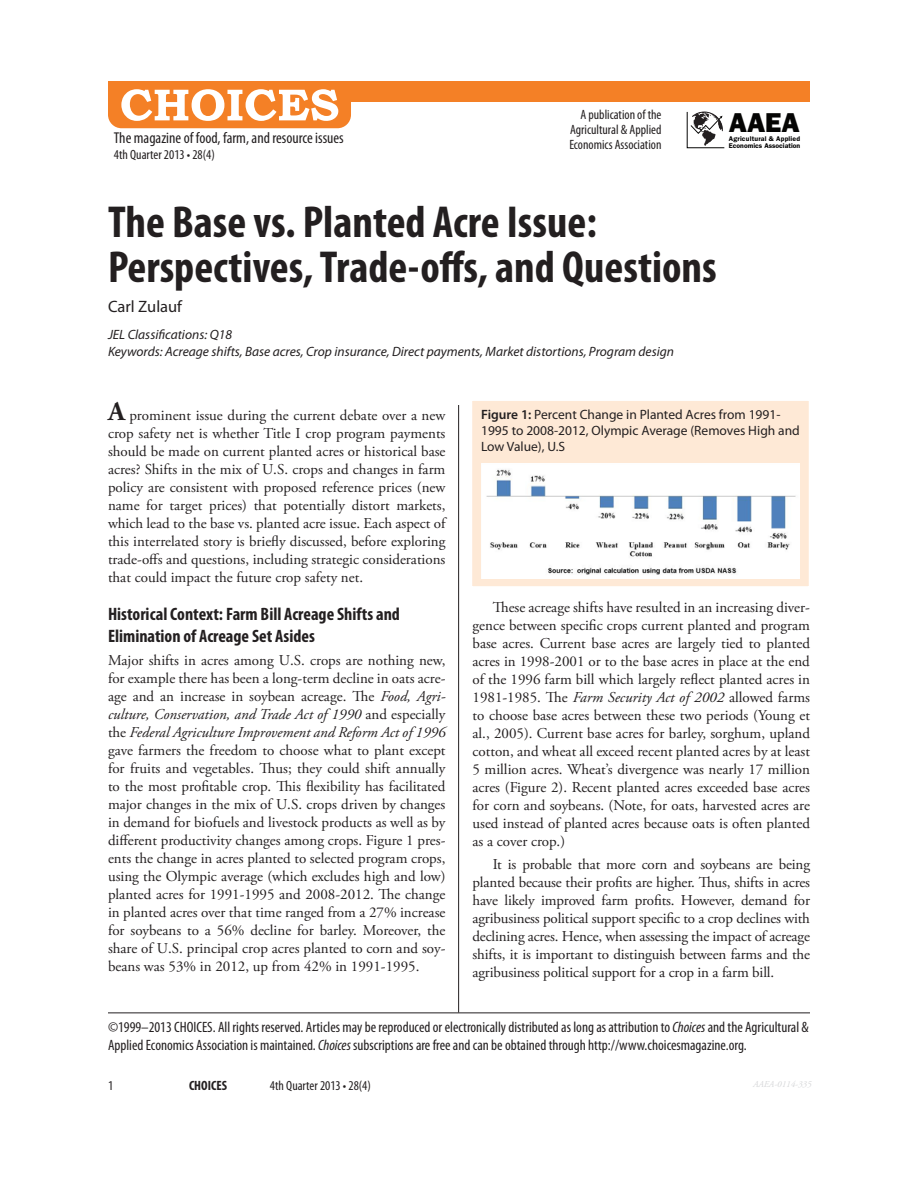
<style>
.page{position:relative;width:918px;height:1188px;background:#fff}
.page>*{position:absolute;margin:0;border:0;box-sizing:border-box;transform-origin:0 0}
.t1{font:700 condensed 45px/45px "Myriad Pro";color:#231f20}
.t2{font:800 27.45px "Franklin Gothic";color:#050504}
.Header_-_sub_1{font:700 condensed 18px/21.6px "Myriad Pro";color:#231f20}
.Article_author{font:16.5px "Myriad Pro";color:#231f20}
.t3{font:condensed 15.75px "Myriad Pro";color:#231f20}
.Body_-_1st_paragraph{font:15px/18px "Adobe Garamond Pro";color:#231f20;text-align:justify}
.Body{font:15px/18px "Adobe Garamond Pro";letter-spacing:-.01em;color:#231f20;text-align:justify}
.t4{font:condensed 15px/18px "Myriad Pro";color:#231f20}
.Classification{font:italic 13.5px/16.2px "Myriad Pro";color:#231f20}
.Figure{font:13.5px/16.2px "Myriad Pro";color:#231f20}
.TOC_-_sub_1{font:condensed 13.5px/15px "Myriad Pro";color:#231f20;text-align:justify}
.TOC_-_sub_1-2{font:700 condensed 13.5px "Myriad Pro";color:#231f20}
.t5{font:italic 9px "Adobe Garamond Pro";color:#d5d6d8}
.t6{font:600 6.9px/6.9px "Franklin Gothic";color:#000}
.s1{font-weight:700;font-size:27px}
.s2{font-style:italic}
.s3{font-weight:600}
</style>
<div class="page">
<hr style="left:458px;top:405px;width:1px;height:607px;background:#231f20">
<div style="left:108px;top:81px;width:702px;height:20px;background:#f48026"></div>
<div style="left:108px;top:81px;width:243px;height:47px;background:#f48026;border-radius:14px"></div>
<svg style="left:121px;top:89px;width:217px;height:32px"></svg>
<hr style="left:108px;top:1012px;width:702px;height:1px;background:#231f20">
<svg style="left:686px;top:111px;width:39px;height:38px"></svg>
<div style="left:472px;top:401px;width:337px;height:185px;background:#fee9d6"></div>
<img style="left:481px;top:463px;width:319px;height:116px">
<p class="t3" style="left:114px;top:128px;width:231px">The magazine of food, farm, and resource issues</p>
<p class="TOC_-_sub_1" style="left:114px;top:147px;width:102px">4th Quarter 2013 • 28(4)</p>
<p class="TOC_-_sub_1" style="left:569px;top:107px;width:94px;text-indent:11px">A publication of the Agricultural &amp; Applied Economics Association</p>
<h2 class="t2" style="left:729px;top:107px;width:72px">AAEA</h2>
<p class="t6" style="left:729px;top:135px;width:73px">Agricultural &amp; Applied<br>Economics Association</p>
<p class="t1" style="left:108px;top:198px;width:610px">The Base vs. Planted Acre Issue:<br>Perspectives, Trade-offs, and Questions</p>
<p class="Article_author" style="left:108px;top:297px;width:76px">Carl Zulauf</p>
<p class="Classification" style="left:108px;top:327px;width:568px">JEL Classifications: Q18<br>Keywords: Acreage shifts, Base acres, Crop insurance, Direct payments, Market distortions, Program design</p>
<p class="Body_-_1st_paragraph" style="left:108px;top:407px;width:339px"><span class="s1">A</span> prominent issue during the current debate over a new crop safety net is whether Title I crop program payments should be made on current planted acres or historical base acres? Shifts in the mix of U.S. crops and changes in farm policy are consistent with proposed reference prices (new name for target prices) that potentially distort markets, which lead to the base vs. planted acre issue. Each aspect of this interrelated story is briefly discussed, before exploring trade-offs and questions, including strategic considerations that could impact the future crop safety net.</p>
<p class="Header_-_sub_1" style="left:108px;top:603px;width:293px">Historical Context: Farm Bill Acreage Shifts and<br>Elimination of Acreage Set Asides</p>
<p class="Body_-_1st_paragraph" style="left:108px;top:652px;width:339px">Major shifts in acres among U.S. crops are nothing new, for example there has been a long-term decline in oats acre&shy;age and an increase in soybean acreage. The <span class="s2">Food, Agri&shy;culture, Conservation, and Trade Act of 1990</span> and especially the <span class="s2">Federal Agriculture Improvement and Reform Act of 1996 </span>gave farmers the freedom to choose what to plant except for fruits and vegetables. Thus; they could shift annually to the most profitable crop. This flexibility has facilitated major changes in the mix of U.S. crops driven by changes in demand for biofuels and livestock products as well as by different productivity changes among crops. Figure 1 pres&shy;ents the change in acres planted to selected program crops, using the Olympic average (which excludes high and low) planted acres for 1991-1995 and 2008-2012. The change in planted acres over that time ranged from a 27% increase for soybeans to a 56% decline for barley. Moreover, the share of U.S. principal crop acres planted to corn and soy&shy;beans was 53% in 2012, up from 42% in 1991-1995.</p>
<p class="Figure" style="left:481px;top:406px;width:320px"><span class="s3">Figure 1:</span> Percent Change in Planted Acres from 1991-<br>1995 to 2008-2012, Olympic Average (Removes High and<br>Low Value), U.S</p>
<p class="Body" style="left:472px;top:599px;width:339px;text-indent:20px">These acreage shifts have resulted in an increasing diver&shy;gence between specific crops current planted and program base acres. Current base acres are largely tied to planted acres in 1998-2001 or to the base acres in place at the end of the 1996 farm bill which largely reflect planted acres in 1981-1985. The <span class="s2">Farm Security Act of 2002</span> allowed farms to choose base acres between these two periods (Young et al., 2005). Current base acres for barley, sorghum, upland cotton, and wheat all exceed recent planted acres by at least 5 million acres. Wheat’s divergence was nearly 17 million acres (Figure 2). Recent planted acres exceeded base acres for corn and soybeans. (Note, for oats, harvested acres are used instead of planted acres because oats is often planted as a cover crop.)</p>
<p class="Body" style="left:472px;top:856px;width:339px;text-indent:20px">It is probable that more corn and soybeans are being planted because their profits are higher. Thus, shifts in acres have likely improved farm profits. However, demand for agribusiness political support specific to a crop declines with declining acres. Hence, when assessing the impact of acreage shifts, it is important to distinguish between farms and the agribusiness political support for a crop in a farm bill.</p>
<p class="t4" style="left:108px;top:1018px;width:703px">©1999–2013 CHOICES. All rights reserved. Articles may be reproduced or electronically distributed as long as attribution to <span class="s2">Choices</span> and the Agricultural &amp;<br>Applied Economics Association is maintained. <span class="s2">Choices</span> subscriptions are free and can be obtained through http://www.choicesmagazine.org.</p>
<p class="TOC_-_sub_1" style="left:108px;top:1078px;width:7px">1</p>
<p class="TOC_-_sub_1-2" style="left:189px;top:1077px;width:40px">CHOICES</p>
<p class="TOC_-_sub_1" style="left:270px;top:1078px;width:102px">4th Quarter 2013 • 28(4)</p>
<p class="t5" style="left:753px;top:1078px;width:60px">AAEA-0114-335</p>
</div>
